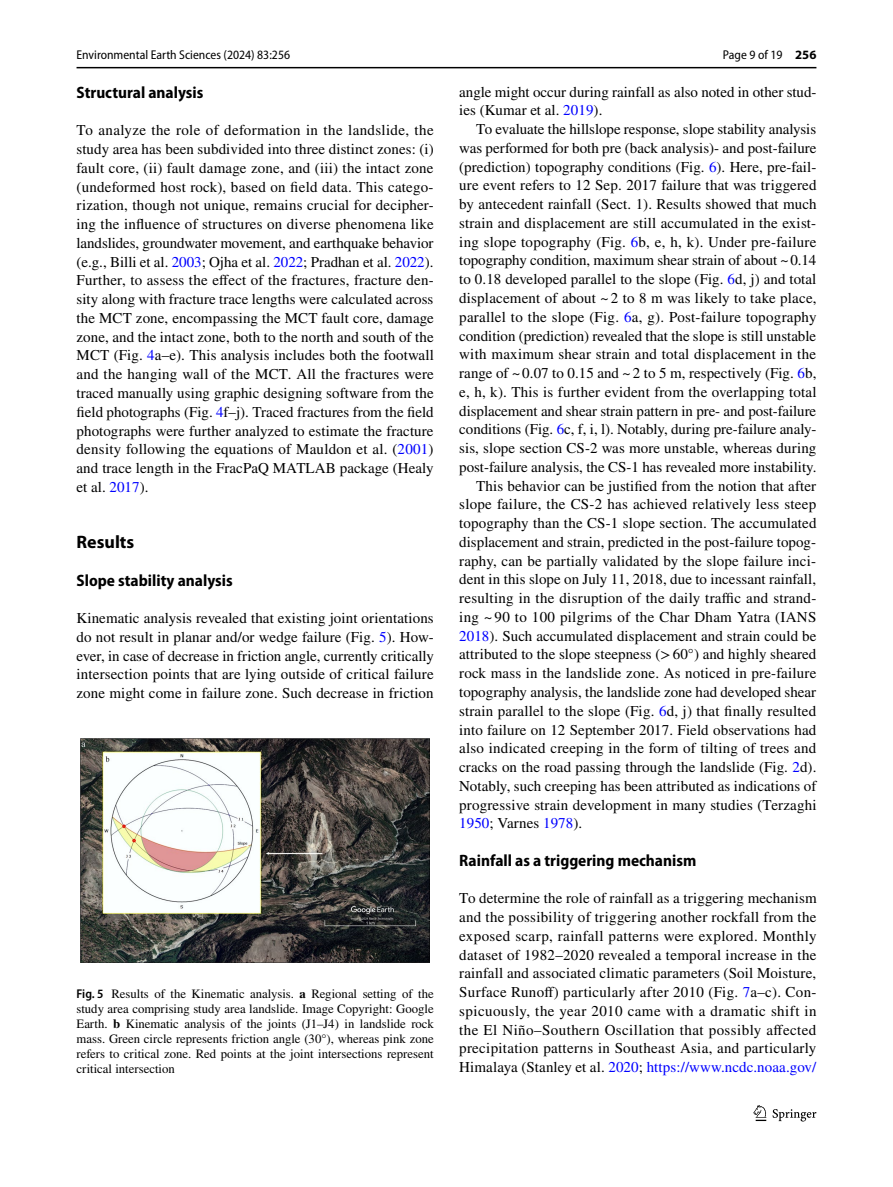
<style>
.page{position:relative;width:893px;height:1187px;background:#fff}
.page>*{position:absolute;margin:0;border:0;box-sizing:border-box;transform-origin:0 0}
.t1{font:700 18px "Myriad Pro";color:#000}
.t2{font:700 semi-condensed 16.5px "Myriad Pro";color:#000}
.t3{font:15px/18.8px "STIX";letter-spacing:.005em;color:#000;text-align:justify}
.t4{font:12.75px/15px "STIX";color:#000;text-align:justify}
.t5{font:semi-condensed 12.75px "Myriad Pro";color:#000}
.s1{font-weight:700;font-stretch:normal}
.s2{color:#00f}
.s3{font-family:"Myriad Pro";font-weight:600;font-stretch:semi-condensed}
.s4{font-weight:700}
</style>
<div class="page">
<hr style="left:77px;top:67px;width:739px;height:1px;background:#000">
<svg style="left:753px;top:1105px;width:13px;height:15px"></svg>
<svg style="left:773px;top:1109px;width:43px;height:12px"></svg>
<img style="left:81px;top:738px;width:348px;height:224px">
<p class="t5" style="left:77px;top:48px;width:215px">Environmental Earth Sciences (2024) 83:256</p>
<p class="t5" style="left:723px;top:48px;width:95px">Page 9 of 19 <span class="s1">256</span></p>
<p class="t2" style="left:77px;top:83px;width:128px">Structural analysis</p>
<p class="t3" style="left:77px;top:122px;width:359px">To analyze the role of deformation in the landslide, the study area has been subdivided into three distinct zones: (i) fault core, (ii) fault damage zone, and (iii) the intact zone (undeformed host rock), based on field data. This catego&shy;rization, though not unique, remains crucial for decipher&shy;ing the influence of structures on diverse phenomena like landslides, groundwater movement, and earthquake behavior (e.g., Billi et al. <span class="s2">2003</span>; Ojha et al. <span class="s2">2022</span>; Pradhan et al. <span class="s2">2022</span>).<br>Further, to assess the effect of the fractures, fracture den&shy;sity along with fracture trace lengths were calculated across the MCT zone, encompassing the MCT fault core, damage zone, and the intact zone, both to the north and south of the MCT (Fig. <span class="s2">4</span>a–e). This analysis includes both the footwall and the hanging wall of the MCT. All the fractures were traced manually using graphic designing software from the field photographs (Fig. <span class="s2">4</span>f–j). Traced fractures from the field photographs were further analyzed to estimate the fracture density following the equations of Mauldon et al. (<span class="s2">2001</span>) and trace length in the FracPaQ MATLAB package (Healy et al. <span class="s2">2017</span>).</p>
<p class="t3" style="left:459px;top:83px;width:359px">angle might occur during rainfall as also noted in other stud&shy;ies (Kumar et al. <span class="s2">2019</span>).</p>
<p class="t3" style="left:476px;top:121px;width:341px">To evaluate the hillslope response, slope stability analysis</p>
<p class="t3" style="left:459px;top:139px;width:359px">was performed for both pre (back analysis)- and post-failure</p>
<p class="t3" style="left:459px;top:158px;width:359px">(prediction) topography conditions (Fig. <span class="s2">6</span>). Here, pre-fail-</p>
<p class="t3" style="left:459px;top:177px;width:359px">ure event refers to 12 Sep. 2017 failure that was triggered</p>
<p class="t3" style="left:459px;top:196px;width:359px">by antecedent rainfall (Sect. 1). Results showed that much</p>
<p class="t3" style="left:459px;top:214px;width:358px">strain and displacement are still accumulated in the exist-</p>
<p class="t3" style="left:459px;top:233px;width:359px">ing slope topography (Fig. <span class="s2">6</span>b, e, h, k). Under pre-failure</p>
<p class="t3" style="left:459px;top:252px;width:359px">topography condition, maximum shear strain of about ~0.14</p>
<p class="t3" style="left:459px;top:271px;width:359px">to 0.18 developed parallel to the slope (Fig. <span class="s2">6</span>d, j) and total</p>
<p class="t3" style="left:459px;top:289px;width:359px">displacement of about ~ 2 to 8 m was likely to take place,</p>
<p class="t3" style="left:459px;top:308px;width:359px">parallel to the slope (Fig. <span class="s2">6</span>a, g). Post-failure topography</p>
<p class="t3" style="left:459px;top:327px;width:358px">condition (prediction) revealed that the slope is still unstable</p>
<p class="t3" style="left:459px;top:346px;width:358px">with maximum shear strain and total displacement in the</p>
<p class="t3" style="left:459px;top:364px;width:359px">range of ~ 0.07 to 0.15 and ~ 2 to 5 m, respectively (Fig. <span class="s2">6</span>b,</p>
<p class="t3" style="left:459px;top:383px;width:359px">e, h, k). This is further evident from the overlapping total</p>
<p class="t3" style="left:459px;top:402px;width:359px">displacement and shear strain pattern in pre- and post-failure</p>
<p class="t3" style="left:459px;top:421px;width:359px">conditions (Fig. <span class="s2">6</span>c, f, i, l). Notably, during pre-failure analy-</p>
<p class="t3" style="left:459px;top:439px;width:359px">sis, slope section CS-2 was more unstable, whereas during</p>
<p class="t3" style="left:459px;top:458px;width:359px">post-failure analysis, the CS-1 has revealed more instability.</p>
<p class="t3" style="left:476px;top:477px;width:341px">This behavior can be justified from the notion that after</p>
<p class="t3" style="left:459px;top:496px;width:358px">slope failure, the CS-2 has achieved relatively less steep</p>
<p class="t3" style="left:459px;top:514px;width:359px">topography than the CS-1 slope section. The accumulated</p>
<p class="t3" style="left:459px;top:533px;width:358px">displacement and strain, predicted in the post-failure topog-</p>
<p class="t3" style="left:459px;top:552px;width:358px">raphy, can be partially validated by the slope failure inci-</p>
<p class="t3" style="left:459px;top:571px;width:358px">dent in this slope on July 11, 2018, due to incessant rainfall,</p>
<p class="t3" style="left:459px;top:589px;width:359px">resulting in the disruption of the daily traffic and strand-</p>
<p class="t3" style="left:459px;top:608px;width:359px">ing ~ 90 to 100 pilgrims of the Char Dham Yatra (IANS</p>
<p class="t3" style="left:459px;top:627px;width:359px"><span class="s2">2018</span>). Such accumulated displacement and strain could be</p>
<p class="t3" style="left:459px;top:646px;width:359px">attributed to the slope steepness (&gt;60°) and highly sheared</p>
<p class="t3" style="left:459px;top:664px;width:359px">rock mass in the landslide zone. As noticed in pre-failure</p>
<p class="t3" style="left:459px;top:683px;width:358px">topography analysis, the landslide zone had developed shear</p>
<p class="t3" style="left:459px;top:702px;width:359px">strain parallel to the slope (Fig. <span class="s2">6</span>d, j) that finally resulted</p>
<p class="t3" style="left:459px;top:721px;width:359px">into failure on 12 September 2017. Field observations had</p>
<p class="t3" style="left:459px;top:739px;width:359px">also indicated creeping in the form of tilting of trees and</p>
<p class="t3" style="left:459px;top:758px;width:359px">cracks on the road passing through the landslide (Fig. <span class="s2">2</span>d).</p>
<p class="t3" style="left:459px;top:777px;width:359px">Notably, such creeping has been attributed as indications of</p>
<p class="t3" style="left:459px;top:796px;width:359px">progressive strain development in many studies (Terzaghi</p>
<p class="t3" style="left:459px;top:814px;width:124px"><span class="s2">1950</span>; Varnes <span class="s2">1978</span>).</p>
<p class="t2" style="left:459px;top:851px;width:239px">Rainfall as a triggering mechanism</p>
<p class="t3" style="left:459px;top:889px;width:359px">To determine the role of rainfall as a triggering mechanism and the possibility of triggering another rockfall from the exposed scarp, rainfall patterns were explored. Monthly dataset of 1982–2020 revealed a temporal increase in the rainfall and associated climatic parameters (Soil Moisture, Surface Runoff) particularly after 2010 (Fig. <span class="s2">7</span>a–c). Con&shy;spicuously, the year 2010 came with a dramatic shift in the El Niño–Southern Oscillation that possibly affected precipitation patterns in Southeast Asia, and particularly Himalaya (Stanley et al. <span class="s2">2020</span>; <span class="s2">https://www.ncdc.noaa.gov/</span></p>
<p class="t1" style="left:77px;top:530px;width:59px">Results</p>
<p class="t2" style="left:77px;top:571px;width:158px">Slope stability analysis</p>
<p class="t3" style="left:77px;top:609px;width:359px">Kinematic analysis revealed that existing joint orientations do not result in planar and/or wedge failure (Fig. <span class="s2">5</span>). How&shy;ever, in case of decrease in friction angle, currently critically intersection points that are lying outside of critical failure zone might come in failure zone. Such decrease in friction</p>
<p class="t4" style="left:77px;top:986px;width:359px"><span class="s3">Fig. 5</span> Results of the Kinematic analysis. <span class="s4">a</span> Regional setting of the study area comprising study area landslide. Image Copyright: Google Earth. <span class="s4">b</span> Kinematic analysis of the joints (J1–J4) in landslide rock mass. Green circle represents friction angle (30°), whereas pink zone refers to critical zone. Red points at the joint intersections represent critical intersection</p>
</div>
